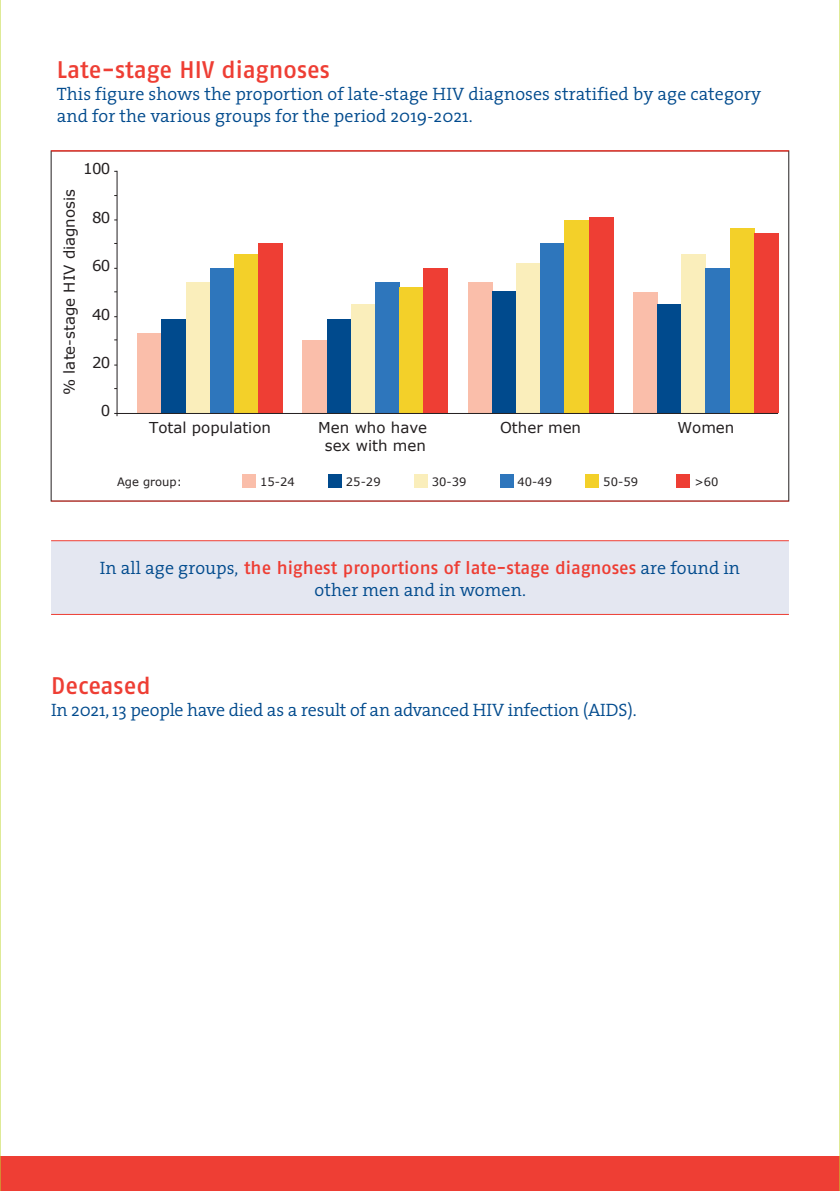
<style>
.page{position:relative;width:840px;height:1191px;background:#fff}
.page>*{position:absolute;margin:0;border:0;box-sizing:border-box;transform-origin:0 0}
.t1{font:24px "Fago No Med";color:#ee3e34}
.t2{font:300 18px/22px "The Serif";letter-spacing:.005em;color:#004a8d}
.t3{font:18px "Fago No Med";letter-spacing:.005em;color:#ee3e34}
.t4{font:15px/18px "Verdana";color:#231f20;text-align:center}
.t5{font:11.6px "Verdana";letter-spacing:.005em;color:#231f20}
.s1{font-family:"The Serif";font-weight:300;color:#004a8d}
</style>
<div class="page">
<div style="left:0;top:1157px;width:839px;height:34px;background:#ee3e34"></div>
<hr style="left:51px;top:500px;width:737px;height:1px;background:#ee3e34">
<hr style="left:51px;top:150px;width:737px;height:1px;background:#ee3e34">
<div style="left:137px;top:334px;width:25px;height:79px;background:#fabeaa"></div>
<div style="left:162px;top:320px;width:24px;height:93px;background:#004a8d"></div>
<div style="left:186px;top:282px;width:24px;height:131px;background:#faeebb"></div>
<div style="left:210px;top:268px;width:24px;height:145px;background:#2e76bc"></div>
<div style="left:234px;top:254px;width:24px;height:159px;background:#f3d029"></div>
<div style="left:258px;top:243px;width:24px;height:170px;background:#ee3e34"></div>
<div style="left:302px;top:340px;width:25px;height:73px;background:#fabeaa"></div>
<div style="left:327px;top:320px;width:24px;height:93px;background:#004a8d"></div>
<div style="left:351px;top:304px;width:24px;height:109px;background:#faeebb"></div>
<div style="left:375px;top:282px;width:24px;height:131px;background:#2e76bc"></div>
<div style="left:399px;top:287px;width:24px;height:126px;background:#f3d029"></div>
<div style="left:423px;top:268px;width:25px;height:145px;background:#ee3e34"></div>
<div style="left:468px;top:282px;width:24px;height:131px;background:#fabeaa"></div>
<div style="left:492px;top:292px;width:24px;height:121px;background:#004a8d"></div>
<div style="left:516px;top:264px;width:24px;height:149px;background:#faeebb"></div>
<div style="left:540px;top:243px;width:24px;height:170px;background:#2e76bc"></div>
<div style="left:564px;top:220px;width:24px;height:193px;background:#f3d029"></div>
<div style="left:588px;top:217px;width:25px;height:196px;background:#ee3e34"></div>
<div style="left:633px;top:292px;width:24px;height:121px;background:#fabeaa"></div>
<div style="left:657px;top:304px;width:24px;height:109px;background:#004a8d"></div>
<div style="left:681px;top:254px;width:24px;height:159px;background:#faeebb"></div>
<div style="left:705px;top:268px;width:24px;height:145px;background:#2e76bc"></div>
<div style="left:729px;top:228px;width:24px;height:185px;background:#f3d029"></div>
<div style="left:753px;top:234px;width:25px;height:179px;background:#ee3e34"></div>
<hr style="left:116px;top:171px;width:1px;height:242px;background:#231f20">
<hr style="left:117px;top:413px;width:660px;height:1px;background:#231f20">
<div style="left:328px;top:474px;width:13px;height:14px;background:#004a8d"></div>
<div style="left:585px;top:474px;width:13px;height:14px;background:#f3d029"></div>
<div style="left:414px;top:474px;width:13px;height:14px;background:#faeebb"></div>
<div style="left:499px;top:474px;width:14px;height:14px;background:#2e76bc"></div>
<div style="left:676px;top:474px;width:13px;height:14px;background:#ee3e34"></div>
<div style="left:242px;top:474px;width:14px;height:14px;background:#fabeaa"></div>
<div style="left:51px;top:541px;width:737px;height:73px;background:#e4e7f1"></div>
<hr style="left:51px;top:540px;width:737px;height:1px;background:#ee3e34">
<hr style="left:51px;top:614px;width:737px;height:1px;background:#ee3e34">
<hr style="left:839px;top:0;width:1px;height:1191px;background:#bed630">
<hr style="left:0;top:0;width:1px;height:1191px;background:#bed630">
<h1 class="t1" style="left:57px;top:56px;width:274px">Late-stage HIV diagnoses</h1>
<p class="t2" style="left:57px;top:82px;width:705px">This figure shows the proportion of late-stage HIV diagnoses stratified by age category and for the various groups for the period 2019-2021.</p>
<p class="t4" style="left:83px;top:160px;width:29px">100</p>
<p class="t4" style="left:60px;top:395px;width:207px;rotate:-90deg">% late-stage HIV diagnosis</p>
<p class="t4" style="left:92px;top:209px;width:20px">80</p>
<p class="t4" style="left:92px;top:257px;width:20px">60</p>
<p class="t4" style="left:92px;top:305px;width:20px">40</p>
<p class="t4" style="left:92px;top:354px;width:20px">20</p>
<p class="t4" style="left:101px;top:402px;width:11px">0</p>
<p class="t4" style="left:149px;top:419px;width:123px">Total population</p>
<p class="t4" style="left:500px;top:419px;width:82px">Other men</p>
<p class="t4" style="left:677px;top:419px;width:58px">Women</p>
<p class="t4" style="left:318px;top:419px;width:110px">Men who have sex with men</p>
<p class="t5" style="left:117px;top:474px;width:66px">Age group:</p>
<p class="t5" style="left:260px;top:474px;width:36px">15-24</p>
<p class="t5" style="left:346px;top:474px;width:36px">25-29</p>
<p class="t5" style="left:431px;top:474px;width:36px">30-39</p>
<p class="t5" style="left:517px;top:474px;width:36px">40-49</p>
<p class="t5" style="left:603px;top:474px;width:36px">50-59</p>
<p class="t5" style="left:694px;top:474px;width:26px">&gt;60</p>
<p class="t3" style="left:100px;top:557px;width:641px"><span class="s1">In all age groups,</span> the highest proportions of late-stage diagnoses <span class="s1">are found in</span></p>
<p class="t2" style="left:314px;top:578px;width:213px">other men and in women.</p>
<h1 class="t1" style="left:51px;top:672px;width:101px">Deceased</h1>
<p class="t2" style="left:51px;top:698px;width:586px">In 2021, 13 people have died as a result of an advanced HIV infection (AIDS).</p>
</div>
